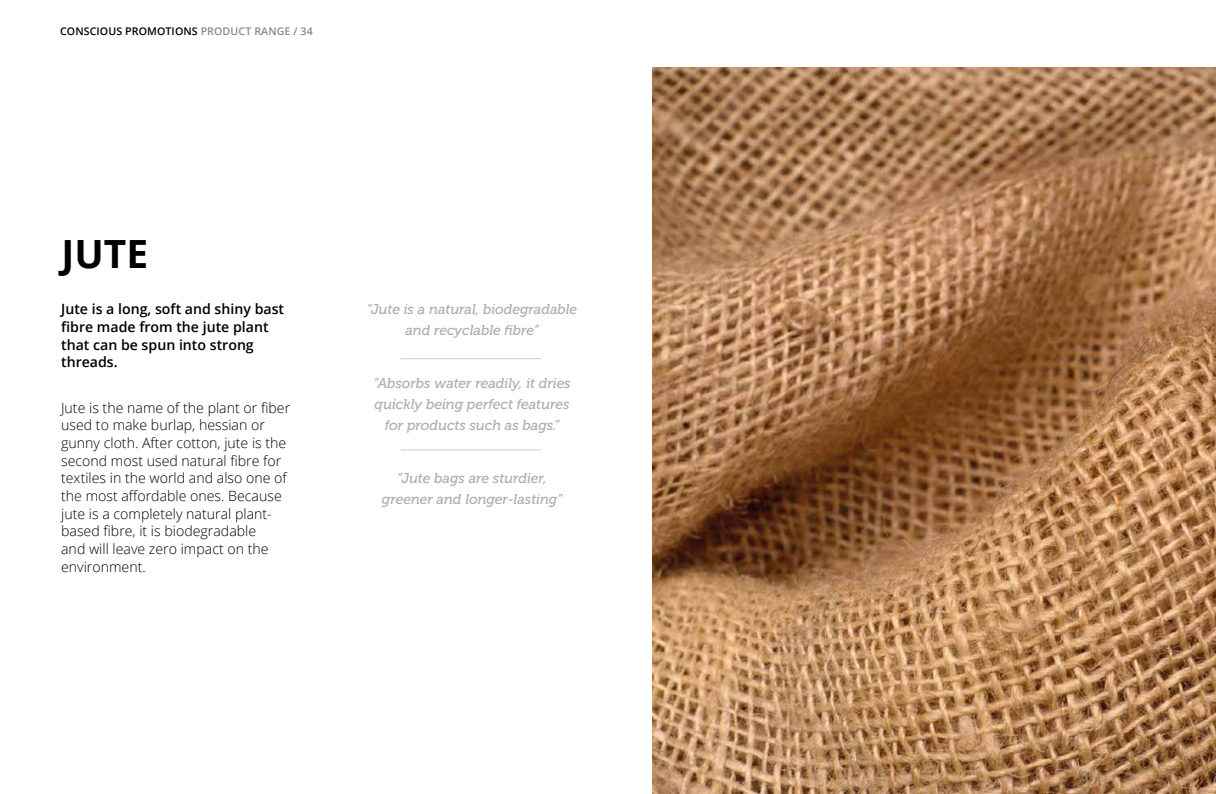
<style>
.page{position:relative;width:1216px;height:794px;background:#fff}
.page>*{position:absolute;margin:0;border:0;box-sizing:border-box;transform-origin:0 0}
.t1{font:700 38.85px "Open Sans";color:#000}
.t2{font:300 14.17px/17.7px "Open Sans";color:#000}
.t3{font:italic 14.17px/21.2px "Museo 500";color:#b1abad;text-align:center}
.t4{font:600 14.17px/17.7px "Open Sans";color:#000}
.t5{font:600 10.67px "Open Sans";letter-spacing:.01em;color:#000}
.s1{color:#878787}
</style>
<div class="page">
<img style="left:653px;top:68px;width:562px;height:726px">
<hr style="left:401px;top:358px;width:140px;height:1px;background:#cfcbcd">
<hr style="left:401px;top:449px;width:140px;height:1px;background:#cfcbcd">
<p class="t5" style="left:60px;top:24px;width:254px">CONSCIOUS PROMOTIONS <span class="s1">PRODUCT RANGE / 34</span></p>
<h1 class="t1" style="left:62px;top:226px;width:88px">JUTE</h1>
<p class="t4" style="left:61px;top:300px;width:224px">Jute is a long, soft and shiny bast fibre made from the jute plant that can be spun into strong threads.</p>
<p class="t2" style="left:61px;top:398px;width:230px">Jute is the name of the plant or fiber used to make burlap, hessian or gunny cloth. After cotton, jute is the second most used natural fibre for textiles in the world and also one of the most affordable ones. Because jute is a completely natural plant&shy;based fibre, it is biodegradable<br>and will leave zero impact on the environment.</p>
<p class="t3" style="left:367px;top:298px;width:212px">“Jute is a natural, biodegradable and recyclable fibre”</p>
<p class="t3" style="left:373px;top:372px;width:199px">“Absorbs water readily, it dries quickly being perfect features for products such as bags.”</p>
<p class="t3" style="left:382px;top:467px;width:182px">“Jute bags are sturdier, greener and longer-lasting”</p>
</div>
